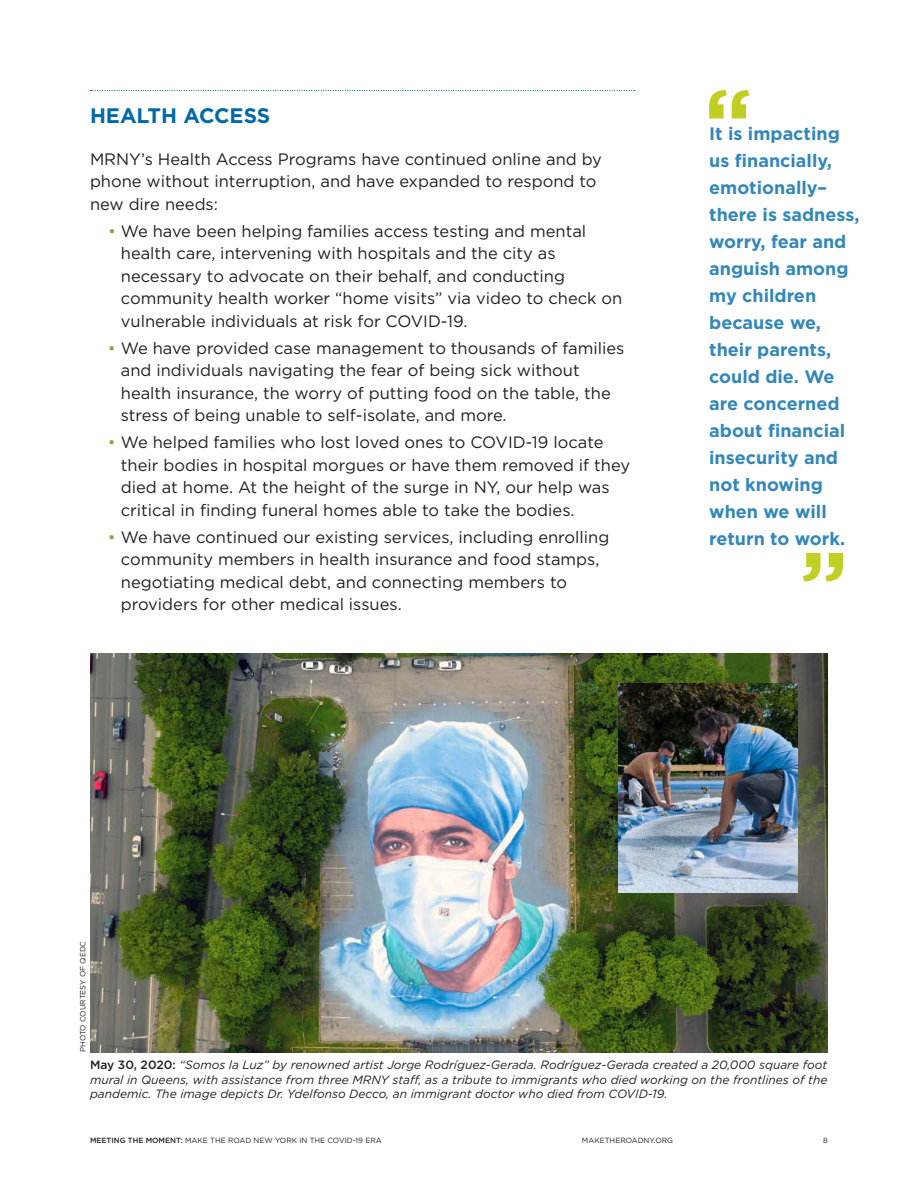
<style>
.page{position:relative;width:918px;height:1188px;background:#fff}
.page>*{position:absolute;margin:0;border:0;box-sizing:border-box;transform-origin:0 0}
.Subhead{font:700 21px "Gotham";color:#0069aa}
.t1{font:700 18px/27px "Gotham";color:#3387bb}
.List{font:16.5px/22.5px "Gotham";color:#231f20}
.Body{font:16.5px/22.5px "Gotham";color:#231f20}
.Photo_Caption{font:italic 12px/14.4px "Gotham";color:#231f20;text-align:justify}
.Photo_Credit{font:7.5px "Gotham";color:#231f20}
.s1{color:#88ac2e}
.s2{font-weight:500;font-style:normal}
.s3{font-weight:500}
</style>
<div class="page">
<svg style="left:91px;top:90px;width:544px;height:1px"></svg>
<svg style="left:709px;top:90px;width:40px;height:28px"></svg>
<svg style="left:803px;top:553px;width:40px;height:28px"></svg>
<img style="left:90px;top:653px;width:738px;height:400px">
<img style="left:618px;top:683px;width:180px;height:210px">
<p class="Subhead" style="left:90px;top:101px;width:182px">HEALTH ACCESS</p>
<p class="Body" style="left:90px;top:147px;width:514px">MRNY’s Health Access Programs have continued online and by phone without interruption, and have expanded to respond to new dire needs:</p>
<p class="List" style="left:121px;top:219px;width:503px;text-indent:-13px"><span class="s1">•</span> We have been helping families access testing and mental health care, intervening with hospitals and the city as necessary to advocate on their behalf, and conducting community health worker “home visits” via video to check on vulnerable individuals at risk for COVID-19.</p>
<p class="List" style="left:121px;top:336px;width:505px;text-indent:-13px"><span class="s1">•</span> We have provided case management to thousands of families and individuals navigating the fear of being sick without health insurance, the worry of putting food on the table, the stress of being unable to self-isolate, and more.</p>
<p class="List" style="left:121px;top:431px;width:511px;text-indent:-13px"><span class="s1">•</span> We helped families who lost loved ones to COVID-19 locate their bodies in hospital morgues or have them removed if they died at home. At the height of the surge in NY, our help was critical in finding funeral homes able to take the bodies.</p>
<p class="List" style="left:121px;top:525px;width:490px;text-indent:-13px"><span class="s1">•</span> We have continued our existing services, including enrolling community members in health insurance and food stamps, negotiating medical debt, and connecting members to providers for other medical issues.</p>
<p class="t1" style="left:709px;top:120px;width:152px">It is impacting us financially, emotionally– there is sadness, worry, fear and anguish among my children because we, their parents, could die. We are concerned about financial insecurity and not knowing when we will return to work.</p>
<p class="Photo_Credit" style="left:78px;top:1052px;width:113px;rotate:-90deg">PHOTO COURTESY OF QEDC</p>
<p class="Photo_Caption" style="left:90px;top:1058px;width:739px"><span class="s2">May 30, 2020:</span> “Somos la Luz” by renowned artist Jorge Rodríguez-Gerada. Rodríguez-Gerada created a 20,000 square foot mural in Queens, with assistance from three MRNY staff, as a tribute to immigrants who died working on the frontlines of the pandemic. The image depicts Dr. Ydelfonso Decco, an immigrant doctor who died from COVID-19.</p>
<p class="Photo_Credit" style="left:90px;top:1136px;width:293px"><span class="s3">MEETING THE MOMENT:</span> MAKE THE ROAD NEW YORK IN THE COVID-19 ERA</p>
<p class="Photo_Credit" style="left:582px;top:1136px;width:93px">MAKETHEROADNY.ORG</p>
<p class="Photo_Credit" style="left:823px;top:1136px;width:6px">8</p>
</div>
